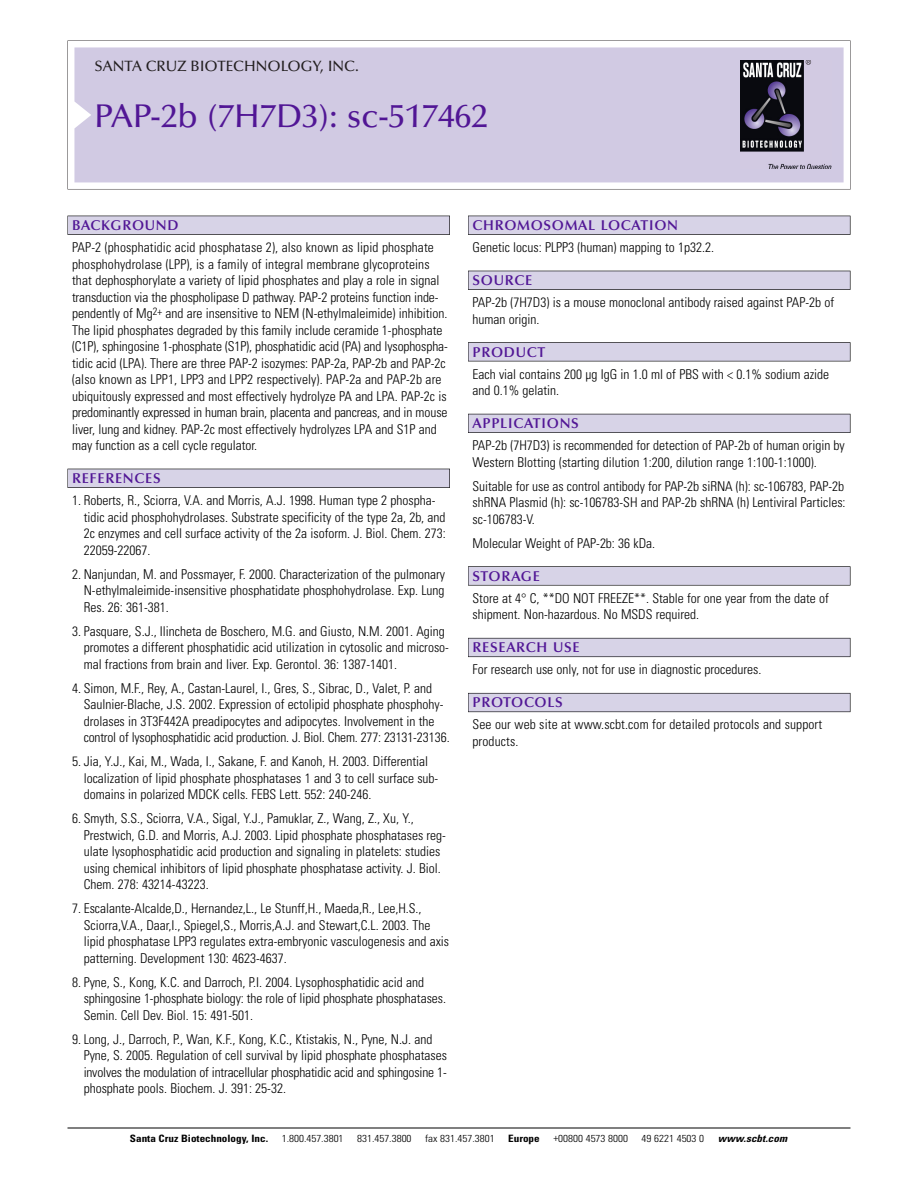
<style>
.page{position:relative;width:918px;height:1188px;background:#fff}
.page>*{position:absolute;margin:0;border:0;box-sizing:border-box;transform-origin:0 0}
.t1{font:500 33px "Optima";color:#511695}
.t2{font:500 15px "Optima";color:#231f20}
.t3{font:600 14.25px "Optima";letter-spacing:.05em;color:#511695}
.t4{font:300 condensed 13.5px/16.5px "Univers";color:#000}
.t5{font:300 condensed 10.2px "Univers";color:#000;scale:1.1 1}
.t6{font:700 condensed 10.2px "Univers";color:#000;scale:1.1 1}
.t7{font:italic 700 condensed 10.2px "Univers";letter-spacing:.005em;color:#000;scale:1.1 1}
</style>
<div class="page">
<svg style="left:68px;top:40px;width:783px;height:149px"></svg>
<div style="left:74px;top:47px;width:770px;height:135px;background:#d1cae3"></div>
<img style="left:741px;top:60px;width:90px;height:108px">
<div style="left:68px;top:216px;width:382px;height:19px;background:#525155"></div>
<div style="left:68px;top:216px;width:381px;height:18px;background:#d7d3e7"></div>
<div style="left:68px;top:469px;width:382px;height:19px;background:#515055"></div>
<div style="left:68px;top:469px;width:381px;height:18px;background:#d7d3e7"></div>
<div style="left:468px;top:216px;width:382px;height:19px;background:#525155"></div>
<div style="left:468px;top:216px;width:382px;height:18px;background:#d7d3e7"></div>
<div style="left:468px;top:271px;width:382px;height:19px;background:#515055"></div>
<div style="left:468px;top:271px;width:382px;height:18px;background:#d7d3e7"></div>
<div style="left:468px;top:342px;width:382px;height:19px;background:#545357"></div>
<div style="left:468px;top:343px;width:382px;height:18px;background:#d7d3e7"></div>
<div style="left:468px;top:414px;width:382px;height:19px;background:#54535a"></div>
<div style="left:468px;top:414px;width:382px;height:18px;background:#d7d3e7"></div>
<svg style="left:468px;top:566px;width:382px;height:20px"></svg>
<div style="left:468px;top:567px;width:382px;height:18px;background:#d7d3e7"></div>
<div style="left:468px;top:638px;width:382px;height:19px;background:#66646e"></div>
<div style="left:468px;top:638px;width:382px;height:18px;background:#d7d3e7"></div>
<div style="left:468px;top:693px;width:382px;height:19px;background:#66646d"></div>
<div style="left:468px;top:694px;width:382px;height:18px;background:#d7d3e7"></div>
<hr style="left:68px;top:1128px;width:782px;height:1px;background:#000">
<p class="t2" style="left:94px;top:61px;width:266px">SANTA CRUZ BIOTECHNOLOGY, INC.</p>
<h1 class="t1" style="left:94px;top:103px;width:395px">PAP-2b (7H7D3): sc-517462</h1>
<p class="t3" style="left:72px;top:219px;width:108px">BACKGROUND</p>
<p class="t4" style="left:72px;top:240px;width:378px">PAP-2 (phosphatidic acid phosphatase 2), also known as lipid phosphate phosphohydrolase (LPP), is a family of integral membrane glycoproteins that dephosphorylate a variety of lipid phosphates and play a role in signal transduction via the phospholipase D pathway. PAP-2 proteins function inde&shy;pendently of Mg<sup>2+</sup> and are insensitive to NEM (N-ethylmaleimide) inhibition.<br>The lipid phosphates degraded by this family include ceramide 1-phosphate (C1P), sphingosine 1-phosphate (S1P), phosphatidic acid (PA) and lysophospha&shy;tidic acid (LPA). There are three PAP-2 isozymes: PAP-2a, PAP-2b and PAP-2c (also known as LPP1, LPP3 and LPP2 respectively). PAP-2a and PAP-2b are ubiquitously expressed and most effectively hydrolyze PA and LPA. PAP-2c is predominantly expressed in human brain, placenta and pancreas, and in mouse liver, lung and kidney. PAP-2c most effectively hydrolyzes LPA and S1P and may function as a cell cycle regulator.</p>
<p class="t3" style="left:72px;top:473px;width:90px">REFERENCES</p>
<p class="t4" style="left:84px;top:493px;width:364px;text-indent:-12px">1. Roberts, R., Sciorra, V.A. and Morris, A.J. 1998. Human type 2 phospha&shy;tidic acid phosphohydrolases. Substrate specificity of the type 2a, 2b, and 2c enzymes and cell surface activity of the 2a isoform. J. Biol. Chem. 273:<br>22059-22067.</p>
<p class="t4" style="left:84px;top:567px;width:363px;text-align:justify;text-indent:-12px">2. Nanjundan, M. and Possmayer, F. 2000. Characterization of the pulmonary N-ethylmaleimide-insensitive phosphatidate phosphohydrolase. Exp. Lung Res. 26: 361-381.</p>
<p class="t4" style="left:84px;top:624px;width:367px;text-indent:-12px">3. Pasquare, S.J., Ilincheta de Boschero, M.G. and Giusto, N.M. 2001. Aging promotes a different phosphatidic acid utilization in cytosolic and microso&shy;mal fractions from brain and liver. Exp. Gerontol. 36: 1387-1401.</p>
<p class="t4" style="left:84px;top:681px;width:368px;text-indent:-12px">4. Simon, M.F., Rey, A., Castan-Laurel, I., Gres, S., Sibrac, D., Valet, P. and Saulnier-Blache, J.S. 2002. Expression of ectolipid phosphate phosphohy&shy;drolases in 3T3F442A preadipocytes and adipocytes. Involvement in the control of lysophosphatidic acid production. J. Biol. Chem. 277: 23131-23136.</p>
<p class="t4" style="left:84px;top:754px;width:356px;text-indent:-12px">5. Jia, Y.J., Kai, M., Wada, I., Sakane, F. and Kanoh, H. 2003. Differential localization of lipid phosphate phosphatases 1 and 3 to cell surface sub&shy;domains in polarized MDCK cells. FEBS Lett. 552: 240-246.</p>
<p class="t4" style="left:84px;top:811px;width:364px;text-indent:-12px">6. Smyth, S.S., Sciorra, V.A., Sigal, Y.J., Pamuklar, Z., Wang, Z., Xu, Y., Prestwich, G.D. and Morris, A.J. 2003. Lipid phosphate phosphatases reg&shy;ulate lysophosphatidic acid production and signaling in platelets: studies using chemical inhibitors of lipid phosphate phosphatase activity. J. Biol.<br>Chem. 278: 43214-43223.</p>
<p class="t4" style="left:84px;top:901px;width:367px;text-indent:-12px">7. Escalante-Alcalde,D., Hernandez,L., Le Stunff,H., Maeda,R., Lee,H.S., Sciorra,V.A., Daar,I., Spiegel,S., Morris,A.J. and Stewart,C.L. 2003. The lipid phosphatase LPP3 regulates extra-embryonic vasculogenesis and axis patterning. Development 130: 4623-4637.</p>
<p class="t4" style="left:84px;top:975px;width:364px;text-indent:-12px">8. Pyne, S., Kong, K.C. and Darroch, P.I. 2004. Lysophosphatidic acid and sphingosine 1-phosphate biology: the role of lipid phosphate phosphatases.<br>Semin. Cell Dev. Biol. 15: 491-501.</p>
<p class="t4" style="left:84px;top:1032px;width:365px;text-indent:-12px">9. Long, J., Darroch, P., Wan, K.F., Kong, K.C., Ktistakis, N., Pyne, N.J. and Pyne, S. 2005. Regulation of cell survival by lipid phosphate phosphatases involves the modulation of intracellular phosphatidic acid and sphingosine 1- phosphate pools. Biochem. J. 391: 25-32.</p>
<p class="t3" style="left:473px;top:219px;width:207px">CHROMOSOMAL LOCATION</p>
<p class="t4" style="left:473px;top:240px;width:243px">Genetic locus: PLPP3 (human) mapping to 1p32.2.</p>
<p class="t3" style="left:473px;top:275px;width:61px">SOURCE</p>
<p class="t4" style="left:473px;top:295px;width:363px">PAP-2b (7H7D3) is a mouse monoclonal antibody raised against PAP-2b of human origin.</p>
<p class="t3" style="left:473px;top:346px;width:74px">PRODUCT</p>
<p class="t4" style="left:473px;top:367px;width:358px">Each vial contains 200 µg IgG in 1.0 ml of PBS with &lt; 0.1% sodium azide and 0.1% gelatin.</p>
<p class="t3" style="left:473px;top:418px;width:108px">APPLICATIONS</p>
<p class="t4" style="left:473px;top:438px;width:374px">PAP-2b (7H7D3) is recommended for detection of PAP-2b of human origin by<br>Western Blotting (starting dilution 1:200, dilution range 1:100-1:1000).</p>
<p class="t4" style="left:473px;top:479px;width:375px;text-align:justify">Suitable for use as control antibody for PAP-2b siRNA (h): sc-106783, PAP-2b shRNA Plasmid (h): sc-106783-SH and PAP-2b shRNA (h) Lentiviral Particles: sc-106783-V.</p>
<p class="t4" style="left:473px;top:536px;width:184px">Molecular Weight of PAP-2b: 36 kDa.</p>
<p class="t3" style="left:473px;top:570px;width:69px">STORAGE</p>
<p class="t4" style="left:473px;top:591px;width:358px">Store at 4° C, **DO NOT FREEZE**. Stable for one year from the date of shipment. Non-hazardous. No MSDS required.</p>
<p class="t3" style="left:473px;top:642px;width:109px">RESEARCH USE</p>
<p class="t4" style="left:473px;top:662px;width:290px">For research use only, not for use in diagnostic procedures.</p>
<p class="t3" style="left:473px;top:697px;width:92px">PROTOCOLS</p>
<p class="t4" style="left:473px;top:718px;width:351px">See our web site at www.scbt.com for detailed protocols and support products.</p>
<p class="t6" style="left:130px;top:1135px;width:127px">Santa Cruz Biotechnology, Inc.</p>
<p class="t5" style="left:282px;top:1135px;width:58px">1.800.457.3801</p>
<p class="t5" style="left:357px;top:1135px;width:51px">831.457.3800</p>
<p class="t5" style="left:425px;top:1135px;width:65px">fax 831.457.3801</p>
<p class="t6" style="left:508px;top:1135px;width:30px">Europe</p>
<p class="t5" style="left:553px;top:1135px;width:69px">+00800 4573 8000</p>
<p class="t5" style="left:642px;top:1135px;width:58px">49 6221 4503 0</p>
<p class="t7" style="left:718px;top:1135px;width:64px">www.scbt.com</p>
</div>
